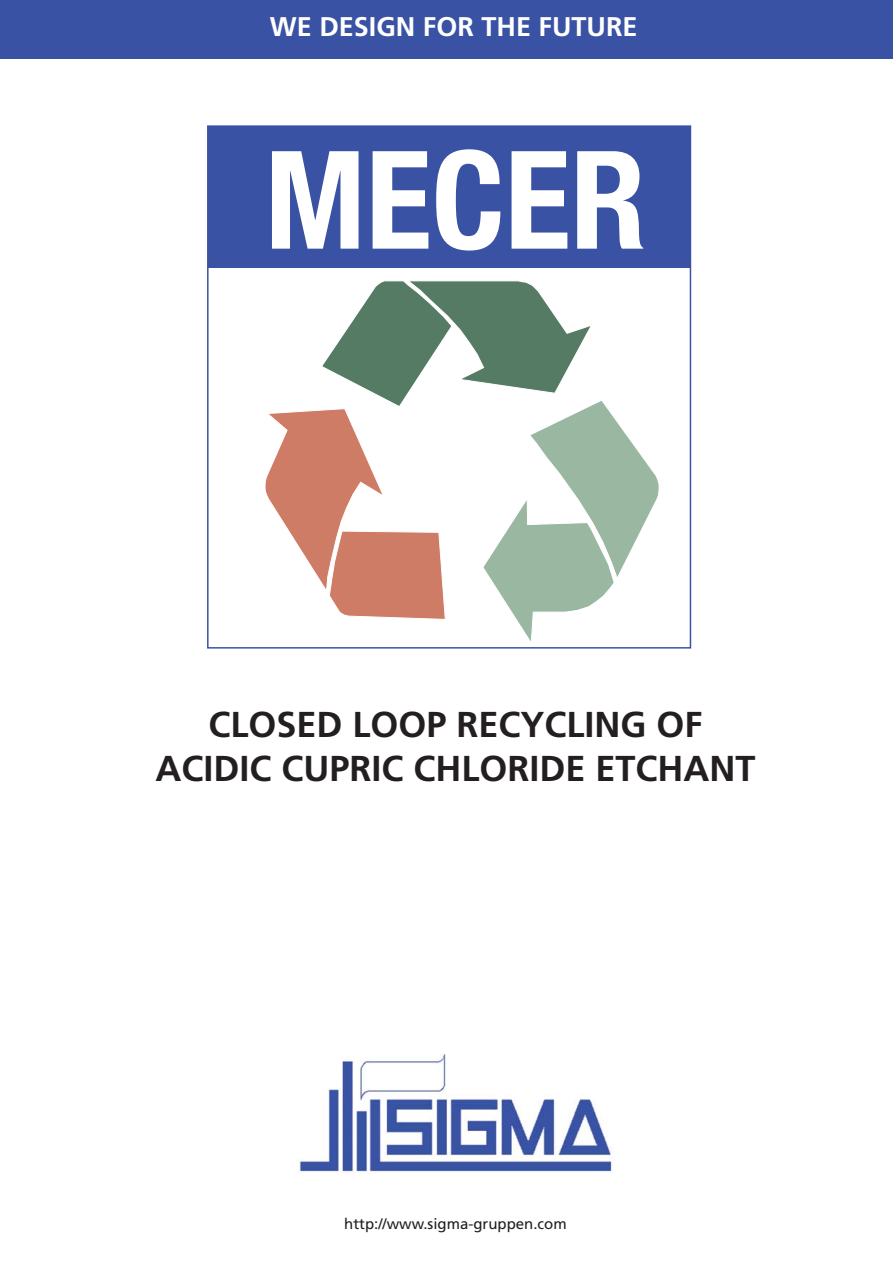
<style>
.page{position:relative;width:893px;height:1263px;background:#fff}
.page>*{position:absolute;margin:0;border:0;box-sizing:border-box;transform-origin:0 0}
.t1{font:700 condensed 136.5px "Helvetica Neue";color:#fff}
.t2{font:700 36px/43.2px "Frutiger";color:#231f20;text-align:center}
.t3{font:700 27px "Frutiger";color:#fff}
.t4{font:15px "Frutiger";color:#231f20}
</style>
<div class="page">
<div style="left:0;top:0;width:892px;height:59px;background:#3952a4"></div>
<img style="left:296px;top:1054px;width:317px;height:119px">
<div style="left:208px;top:126px;width:481px;height:141px;background:#3952a4"></div>
<svg style="left:265px;top:281px;width:394px;height:360px"></svg>
<div style="left:207px;top:125px;width:484px;height:524px;border:2px solid #3952a4"></div>
<p class="t3" style="left:270px;top:15px;width:369px">WE DESIGN FOR THE FUTURE</p>
<h1 class="t1" style="left:265px;top:151px;width:383px">MECER</h1>
<p class="t2" style="left:155px;top:706px;width:601px">CLOSED LOOP RECYCLING OF<br>ACIDIC CUPRIC CHLORIDE ETCHANT</p>
<p class="t4" style="left:344px;top:1218px;width:224px">http://www.sigma-gruppen.com</p>
</div>
